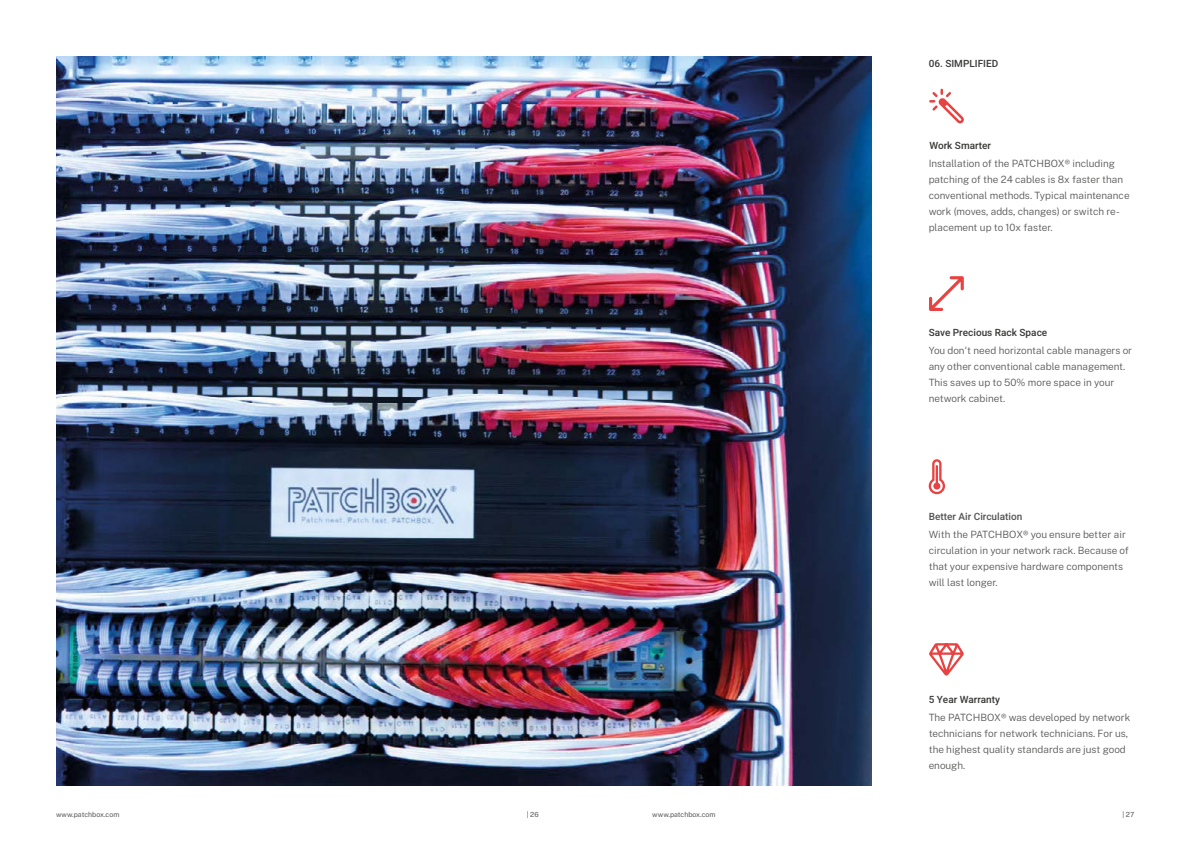
<style>
.page{position:relative;width:1191px;height:842px;background:#fff}
.page>*{position:absolute;margin:0;border:0;box-sizing:border-box;transform-origin:0 0}
.t1{font:100 10px/16px "Public Sans";color:#575756}
.t2{font:500 10px "Heebo";color:#3c3c3b}
.t3{font:500 10px "Heebo";color:#575756}
.t4{font:100 7px "Public Sans";color:#575756}
</style>
<div class="page">
<svg style="left:929px;top:88px;width:35px;height:35px"></svg>
<svg style="left:928px;top:459px;width:17px;height:35px"></svg>
<div style="left:933px;top:482px;width:7px;height:7px;background:#e84242;border-radius:50%"></div>
<svg style="left:929px;top:643px;width:35px;height:33px"></svg>
<img style="left:57px;top:57px;width:815px;height:728px">
<svg style="left:929px;top:276px;width:35px;height:35px"></svg>
<p class="t2" style="left:928px;top:57px;width:71px">06. SIMPLIFIED</p>
<p class="t2" style="left:929px;top:138px;width:63px">Work Smarter</p>
<p class="t1" style="left:928px;top:155px;width:202px">Installation of the PATCHBOX® including patching of the 24 cables is 8x faster than conventional methods. Typical maintenance work (moves, adds, changes) or switch re&shy;placement up to 10x faster.</p>
<p class="t2" style="left:928px;top:325px;width:120px">Save Precious Rack Space</p>
<p class="t1" style="left:928px;top:342px;width:205px">You don‘t need horizontal cable managers or any other conventional cable management.<br>This saves up to 50% more space in your network cabinet.</p>
<p class="t3" style="left:928px;top:509px;width:95px">Better Air Circulation</p>
<p class="t1" style="left:928px;top:526px;width:202px">With the PATCHBOX® you ensure better air circulation in your network rack. Because of that your expensive hardware components will last longer.</p>
<p class="t2" style="left:928px;top:692px;width:73px">5 Year Warranty</p>
<p class="t1" style="left:928px;top:709px;width:203px">The PATCHBOX® was developed by network technicians for network technicians. For us, the highest quality standards are just good enough.</p>
<p class="t4" style="left:56px;top:810px;width:65px">www.patchbox.com</p>
<p class="t4" style="left:527px;top:810px;width:13px">| 26</p>
<p class="t4" style="left:652px;top:810px;width:65px">www.patchbox.com</p>
<p class="t4" style="left:1122px;top:810px;width:13px">| 27</p>
</div>
